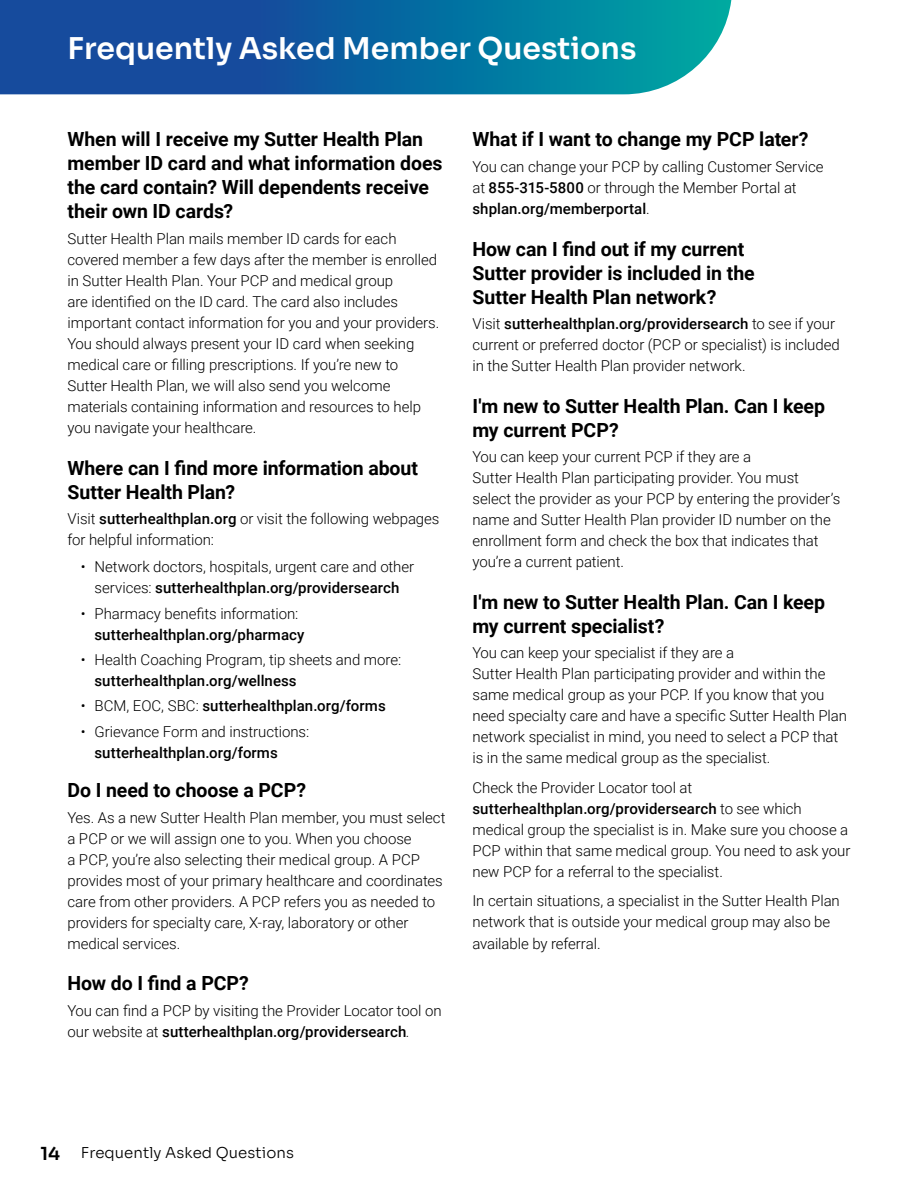
<style>
.page{position:relative;width:918px;height:1188px;background:#fff}
.page>*{position:absolute;margin:0;border:0;box-sizing:border-box;transform-origin:0 0}
.t1{font:600 30px "Sora";color:#fff}
.t2{font:700 19.5px/24px "Roboto";letter-spacing:-.005em;color:#000}
.t3{font:600 18px "Sora";color:#000}
.t4{font:300 15px/21px "Roboto";letter-spacing:-.005em;color:#000}
.t5{font:500 15px "Roboto";letter-spacing:.005em;color:#000}
.t6{font:300 15px "Sora";letter-spacing:.005em;color:#000}
.s1{font-weight:500}
.s2{font-weight:300}
.s3{font-style:italic}
</style>
<div class="page">
<svg style="left:0;top:0;width:731px;height:94px;background:#116ba1"></svg>
<h2 class="t1" style="left:68px;top:23px;width:571px">Frequently Asked Member Questions</h2>
<h3 class="t2" style="left:68px;top:127px;width:376px">When will I receive my Sutter Health Plan member ID card and what information does the card contain? Will dependents receive their own ID cards?</h3>
<p class="t4" style="left:68px;top:227px;width:373px">Sutter Health Plan mails member ID cards for each covered member a few days after the member is enrolled in Sutter Health Plan. Your PCP and medical group<br>are identified on the ID card. The card also includes important contact information for you and your providers.<br>You should always present your ID card when seeking medical care or filling prescriptions. If you’re new to Sutter Health Plan, we will also send you welcome materials containing information and resources to help you navigate your healthcare.</p>
<h3 class="t2" style="left:67px;top:455px;width:352px">Where can I find more information about<br>Sutter Health Plan?</h3>
<p class="t4" style="left:68px;top:507px;width:374px">Visit <span class="s1">sutterhealthplan.org</span> or visit the following webpages for helpful information:</p>
<p class="t4" style="left:81px;top:556px;width:335px;text-align:center">• Network doctors, hospitals, urgent care and other services: <span class="s1">sutterhealthplan.org/providersearch</span></p>
<p class="t4" style="left:94px;top:602px;width:211px;text-indent:-13px">• Pharmacy benefits information: <span class="s1">sutterhealthplan.org/pharmacy</span></p>
<p class="t4" style="left:94px;top:649px;width:308px;text-indent:-13px">• Health Coaching Program, tip sheets and more: <span class="s1">sutterhealthplan.org/wellness</span></p>
<p class="t5" style="left:81px;top:695px;width:306px"><span class="s2">• BCM, EOC, SBC:</span> sutterhealthplan.org/forms</p>
<p class="t4" style="left:94px;top:720px;width:216px;text-indent:-13px">• Grievance Form and instructions: <span class="s1">sutterhealthplan.org/forms</span></p>
<h3 class="t2" style="left:68px;top:778px;width:240px">Do I need to choose a PCP?</h3>
<p class="t4" style="left:67px;top:806px;width:380px">Yes. As a new Sutter Health Plan member, you must select a PCP or we will assign one to you. When you choose<br>a PCP, you’re also selecting their medical group. A PCP provides most of your primary healthcare and coordinates care from other providers. A PCP refers you as needed to providers for specialty care, X-ray, laboratory or other medical services.</p>
<h3 class="t2" style="left:68px;top:971px;width:183px">How do I find a PCP?</h3>
<p class="t4" style="left:68px;top:999px;width:376px">You can find a PCP by visiting the Provider Locator tool on our website at <span class="s1">sutterhealthplan.org/providersearch</span><span class="s3">.</span></p>
<h3 class="t2" style="left:472px;top:127px;width:338px">What if I want to change my PCP later?</h3>
<p class="t4" style="left:472px;top:155px;width:353px">You can change your PCP by calling Customer Service at <span class="s1">855-315-5800</span> or through the Member Portal at <span class="s1">shplan.org/memberportal</span>.</p>
<h3 class="t2" style="left:472px;top:236px;width:284px">How can I find out if my current<br>Sutter provider is included in the<br>Sutter Health Plan network?</h3>
<p class="t4" style="left:472px;top:312px;width:369px">Visit <span class="s1">sutterhealthplan.org/providersearch</span> to see if your current or preferred doctor (PCP or specialist) is included in the Sutter Health Plan provider network.</p>
<h3 class="t2" style="left:472px;top:393px;width:354px">I'm new to Sutter Health Plan. Can I keep my current PCP?</h3>
<p class="t4" style="left:472px;top:446px;width:369px">You can keep your current PCP if they are a<br>Sutter Health Plan participating provider. You must select the provider as your PCP by entering the provider’s name and Sutter Health Plan provider ID number on the enrollment form and check the box that indicates that you’re a current patient.</p>
<h3 class="t2" style="left:472px;top:589px;width:354px">I'm new to Sutter Health Plan. Can I keep my current specialist?</h3>
<p class="t4" style="left:472px;top:642px;width:376px">You can keep your specialist if they are a<br>Sutter Health Plan participating provider and within the same medical group as your PCP. If you know that you need specialty care and have a specific Sutter Health Plan network specialist in mind, you need to select a PCP that is in the same medical group as the specialist.</p>
<p class="t4" style="left:472px;top:776px;width:379px">Check the Provider Locator tool at <span class="s1">sutterhealthplan.org/providersearch</span> to see which medical group the specialist is in. Make sure you choose a PCP within that same medical group. You need to ask your new PCP for a referral to the specialist.</p>
<p class="t4" style="left:472px;top:890px;width:369px">In certain situations, a specialist in the Sutter Health Plan network that is outside your medical group may also be available by referral.</p>
<p class="t3" style="left:40px;top:1139px;width:21px">14</p>
<p class="t6" style="left:81px;top:1141px;width:215px">Frequently Asked Questions</p>
</div>
